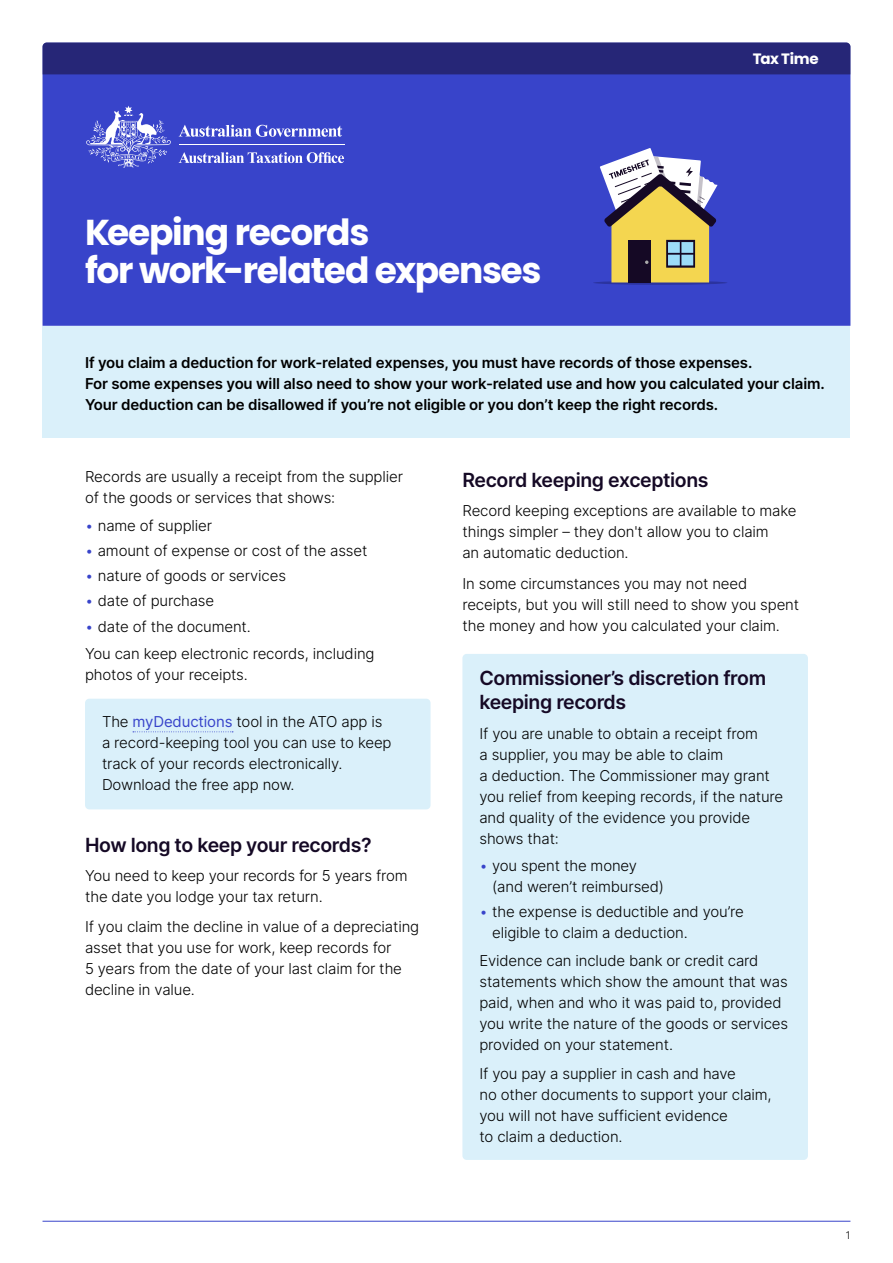
<style>
.page{position:relative;width:893px;height:1263px;background:#fff}
.page>*{position:absolute;margin:0;border:0;box-sizing:border-box;transform-origin:0 0}
.t1{font:700 36px/37.5px "Poppins";letter-spacing:-.035em;color:#fff}
.t2{font:600 19.5px/24px "Inter";letter-spacing:-.02em;color:#150925}
.t3{font:300 15px/21px "Inter";letter-spacing:-.01em;color:#000}
.t4{font:600 15px/21px "Inter";letter-spacing:-.01em;color:#000}
.t5{font:700 15px "Poppins";letter-spacing:-.025em;color:#fff}
.t6{font:300 10.5px "Inter";color:#000}
.s1{color:#3844ca}
.s2{font-weight:400;color:#3844ca}
</style>
<div class="page">
<hr style="left:43px;top:1221px;width:807px;height:1px;background:#3844ca">
<div style="left:43px;top:74px;width:807px;height:252px;background:#3844ca"></div>
<svg style="left:179px;top:125px;width:163px;height:12px"></svg>
<svg style="left:86px;top:106px;width:85px;height:62px;background:#656fd6"></svg>
<hr style="left:179px;top:144px;width:165px;height:1px;background:#fff">
<svg style="left:179px;top:152px;width:165px;height:11px"></svg>
<div style="left:43px;top:43px;width:807px;height:31px;background:#262677"></div>
<div style="left:43px;top:326px;width:807px;height:112px;background:#daf0fa"></div>
<div style="left:462px;top:654px;width:346px;height:506px;background:#daf0fa;border-radius:4px"></div>
<div style="left:85px;top:699px;width:346px;height:110px;background:#daf0fa;border-radius:4px"></div>
<svg style="left:133px;top:731px;width:100px;height:1px"></svg>
<svg style="left:593px;top:281px;width:134px;height:4px"></svg>
<svg style="left:600px;top:148px;width:118px;height:134px"></svg>
<p class="t5" style="left:753px;top:52px;width:67px">Tax Time</p>
<h1 class="t1" style="left:85px;top:217px;width:458px">Keeping records<br>for work‑related expenses</h1>
<p class="t4" style="left:85px;top:352px;width:741px">If you claim a deduction for work-related expenses, you must have records of those expenses.<br>For some expenses you will also need to show your work-related use and how you calculated your claim.<br>Your deduction can be disallowed if you’re not eligible or you don’t keep the right records.</p>
<p class="t3" style="left:85px;top:466px;width:319px">Records are usually a receipt from the supplier of the goods or services that shows:</p>
<p class="t3" style="left:85px;top:515px;width:129px"><span class="s1">•</span> name of supplier</p>
<p class="t3" style="left:85px;top:540px;width:284px"><span class="s1">•</span> amount of expense or cost of the asset</p>
<p class="t3" style="left:85px;top:565px;width:202px"><span class="s1">•</span> nature of goods or services</p>
<p class="t3" style="left:85px;top:590px;width:131px"><span class="s1">•</span> date of purchase</p>
<p class="t3" style="left:85px;top:612px;width:291px;line-height:27.5px"><span class="s1">•</span> date of the document.<br>You can keep electronic records, including</p>
<p class="t3" style="left:85px;top:664px;width:164px">photos of your receipts.</p>
<p class="t3" style="left:102px;top:711px;width:291px">The <span class="s2">myDeductions</span> tool in the ATO app is a record-keeping tool you can use to keep track of your records electronically.<br>Download the free app now.</p>
<h2 class="t2" style="left:85px;top:833px;width:288px">How long to keep your records?</h2>
<p class="t3" style="left:85px;top:865px;width:324px">You need to keep your records for 5 years from the date you lodge your tax return.</p>
<p class="t3" style="left:85px;top:916px;width:336px">If you claim the decline in value of a depreciating asset that you use for work, keep records for<br>5 years from the date of your last claim for the decline in value.</p>
<h2 class="t2" style="left:462px;top:468px;width:248px">Record keeping exceptions</h2>
<p class="t3" style="left:462px;top:500px;width:336px">Record keeping exceptions are available to make things simpler – they don't allow you to claim<br>an automatic deduction.</p>
<p class="t3" style="left:462px;top:573px;width:338px">In some circumstances you may not need receipts, but you will still need to show you spent the money and how you calculated your claim.</p>
<h2 class="t2" style="left:479px;top:666px;width:288px">Commissioner’s discretion from keeping records</h2>
<p class="t3" style="left:479px;top:723px;width:305px">If you are unable to obtain a receipt from<br>a supplier, you may be able to claim<br>a deduction. The Commissioner may grant you relief from keeping records, if the nature and quality of the evidence you provide shows that:</p>
<p class="t3" style="left:492px;top:855px;width:173px;text-indent:-13px"><span class="s1">•</span> you spent the money (and weren’t reimbursed)</p>
<p class="t3" style="left:492px;top:901px;width:253px;text-indent:-13px"><span class="s1">•</span> the expense is deductible and you’re eligible to claim a deduction.</p>
<p class="t3" style="left:479px;top:950px;width:310px">Evidence can include bank or credit card statements which show the amount that was paid, when and who it was paid to, provided you write the nature of the goods or services provided on your statement.</p>
<p class="t3" style="left:479px;top:1063px;width:294px">If you pay a supplier in cash and have<br>no other documents to support your claim, you will not have sufficient evidence<br>to claim a deduction.</p>
<p class="t6" style="left:846px;top:1229px;width:6px">1</p>
</div>
